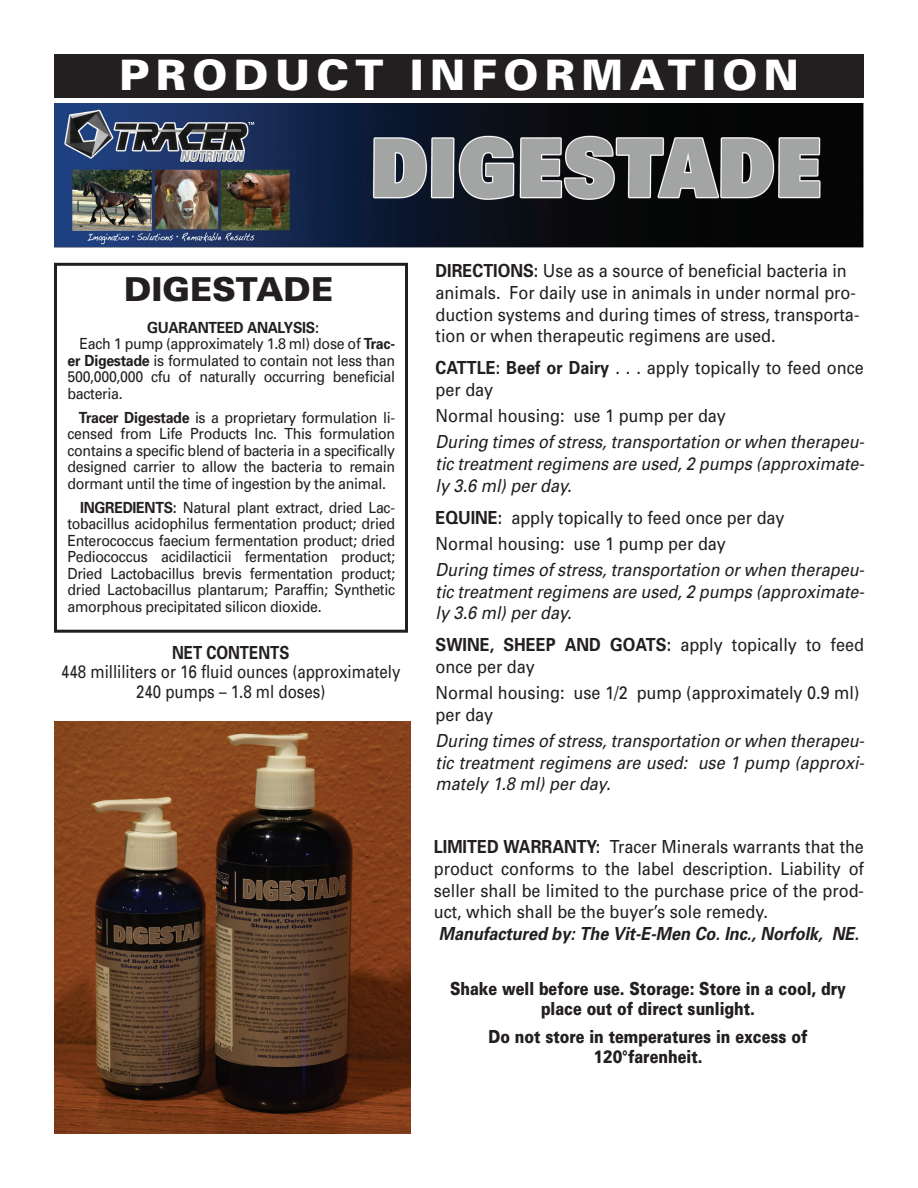
<style>
.page{position:relative;width:918px;height:1188px;background:#fff}
.page>*{position:absolute;margin:0;border:0;box-sizing:border-box;transform-origin:0 0}
.t1{font:900 42px "Univers";letter-spacing:.15em;color:#fff}
.t2{font:900 33px "Univers";color:#231f20}
.t3{font:18px/21.6px "Univers";color:#231f20;scale:.9 1}
.t4{font:italic 18px/21.6px "Univers";color:#231f20;text-align:justify;scale:.9 1}
.t5{font:900 18px/19.5px "Univers";color:#231f20;text-align:center;scale:.8 1}
.t6{font:18px/19.5px "Univers";color:#231f20;text-align:center;scale:.84 1}
.t7{font:italic 700 18px "Univers";color:#231f20;scale:.9 1}
.t8{font:700 18px "Univers";color:#231f20;scale:.84 1}
.t9{font:700 18px "Univers";color:#231f20;scale:.9 1}
.t10{font:15.3px/16.5px "Univers";letter-spacing:-.02em;color:#231f20;text-align:justify;scale:.92 1}
.t11{font:700 15.3px "Univers";letter-spacing:-.02em;color:#231f20;scale:.92 1}
.s1{font-weight:700}
</style>
<div class="page">
<div style="left:54px;top:54px;width:810px;height:43px;background:#231f20"></div>
<img style="left:54px;top:104px;width:810px;height:144px">
<div style="left:54px;top:263px;width:354px;height:370px;border:3px solid #231f20"></div>
<img style="left:54px;top:721px;width:356px;height:413px">
<h1 class="t1" style="left:119px;top:49px;width:681px">Product Informati on</h1>
<h2 class="t2" style="left:124px;top:269px;width:210px">Digestade</h2>
<p class="t11" style="left:147px;top:318px;width:66px">GUARANTEED</p>
<p class="t11" style="left:247px;top:318px;width:80px">ANALYSIS :</p>
<p class="t10" style="left:80px;top:335px;width:345px">Each 1 pump (approximately 1.8 ml) dose of <span class="s1">TRAC-</span></p>
<p class="t10" style="left:68px;top:352px;width:358px"><span class="s1">ER DIGESTADE</span> is formulated to contain not less than</p>
<p class="t10" style="left:68px;top:368px;width:358px">500,000,000 cfu of naturally occurring beneficial</p>
<p class="t10" style="left:68px;top:385px;width:61px">bacteria.</p>
<p class="t10" style="left:68px;top:409px;width:358px;text-indent:11px"><span class="s1">TRACER DIGESTADE</span> is a proprietary formulation li&shy;censed from Life Products Inc. This formulation contains a specific blend of bacteria in a specifically designed carrier to allow the bacteria to remain dormant until the time of ingestion by the animal.</p>
<p class="t11" style="left:80px;top:498px;width:38px">INGREDIENTS</p>
<p class="t10" style="left:68px;top:499px;width:358px;text-indent:105px"><span class="s1">:</span> Natural plant extract, dried Lac&shy;tobacillus acidophilus fermentation product; dried Enterococcus faecium fermentation product; dried Pediococcus acidilacticii fermentation product; Dried Lactobacillus brevis fermentation product; dried Lactobacillus plantarum; Paraffin; Synthetic amorphous precipitated silicon dioxide.</p>
<p class="t8" style="left:172px;top:641px;width:67px">NET CONTENTS</p>
<p class="t6" style="left:61px;top:662px;width:405px">448 milliliters or 16 fluid ounces (approximately<br>240 pumps – 1.8 ml doses)</p>
<p class="t3" style="left:436px;top:260px;width:472px"><span class="s1">DIRECTIONS:</span> Use as a source of beneficial bacteria in animals. For daily use in animals in under normal pro&shy;duction systems and during times of stress, transporta&shy;tion or when therapeutic regimens are used.</p>
<p class="t3" style="left:436px;top:357px;width:477px"><span class="s1">CATTLE: BEEF OR DAIRY</span> . . . apply topically to feed once per day</p>
<p class="t3" style="left:436px;top:405px;width:324px">Normal housing: use 1 pump per day</p>
<p class="t4" style="left:436px;top:431px;width:478px">During times of stress, transportation or when therapeu&shy;tic treatment regimens are used, 2 pumps (approximate&shy;ly 3.6 ml) per day.</p>
<p class="t3" style="left:436px;top:504px;width:389px;line-height:26.1px"><span class="s1">EQUINE:</span> apply topically to feed once per day<br>Normal housing: use 1 pump per day</p>
<p class="t4" style="left:436px;top:559px;width:478px">During times of stress, transportation or when therapeu&shy;tic treatment regimens are used, 2 pumps (approximate&shy;ly 3.6 ml) per day.</p>
<p class="t3" style="left:436px;top:634px;width:477px"><span class="s1">SWINE, SHEEP AND GOATS:</span> apply topically to feed once per day</p>
<p class="t3" style="left:436px;top:682px;width:472px">Normal housing: use 1/2 pump (approximately 0.9 ml) per day</p>
<p class="t4" style="left:436px;top:730px;width:478px">During times of stress, transportation or when therapeu&shy;tic treatment regimens are used: use 1 pump (approxi&shy;mately 1.8 ml) per day.</p>
<p class="t9" style="left:434px;top:836px;width:43px">LIMITED</p>
<p class="t3" style="left:434px;top:836px;width:480px;text-align:justify;text-indent:70px"><span class="s1">WARRANTY:</span> Tracer Minerals warrants that the product conforms to the label description. Liability of seller shall be limited to the purchase price of the prod&shy;uct, which shall be the buyer’s sole remedy.</p>
<p class="t7" style="left:439px;top:923px;width:468px">Manufactured by: The Vit-E-Men Co. Inc., Norfolk, NE.</p>
<p class="t5" style="left:450px;top:979px;width:496px">Shake well before use. Storage: Store in a cool, dry place out of direct sunlight.</p>
<p class="t5" style="left:489px;top:1027px;width:400px">Do not store in temperatures in excess of<br>120°farenheit.</p>
</div>
